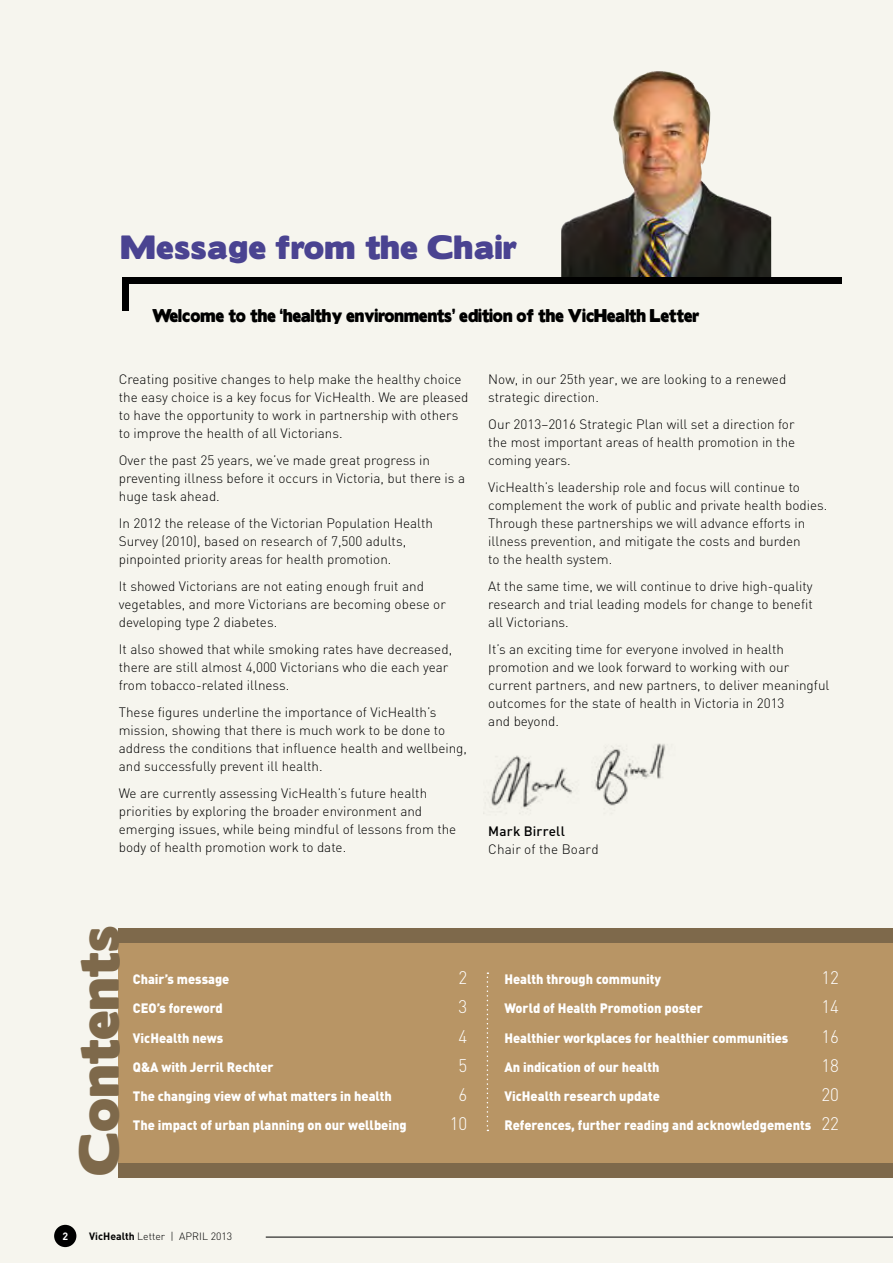
<style>
.page{position:relative;width:893px;height:1263px;background:#f6f5ee}
.page>*{position:absolute;margin:0;border:0;box-sizing:border-box;transform-origin:0 0}
.t1{font:49.95px "Boris Black Bloxx";letter-spacing:.02em;color:#7e694b}
.t2{font:30px "Boris Black Bloxx";letter-spacing:.02em;color:#4a4391}
.t3{font:300 18px "DIN";color:#fff;scale:.95 1}
.t4{font:16.5px "Boris Black Bloxx";color:#000;scale:.9 1}
.t5{font:300 13.5px/18px "DIN";color:#000}
.t6{font:900 13.5px "DIN";color:#fff;scale:.95 1}
.t7{font:500 13.5px "DIN";letter-spacing:.01em;color:#000}
.t8{font:300 10.5px "DIN";color:#000}
.t9{font:700 10.5px "DIN";color:#fff}
.s1{font-weight:700}
.s2{font-weight:300;font-size:18px}
</style>
<div class="page">
<img style="left:561px;top:71px;width:210px;height:206px">
<div style="left:122px;top:277px;width:720px;height:6px;background:#000"></div>
<div style="left:118px;top:928px;width:775px;height:250px;background:#b89565"></div>
<svg style="left:487px;top:972px;width:1px;height:159px"></svg>
<div style="left:118px;top:928px;width:775px;height:15px;background:#7e694b"></div>
<div style="left:118px;top:1163px;width:775px;height:15px;background:#7e694b"></div>
<div style="left:122px;top:277px;width:7px;height:34px;background:#000"></div>
<img style="left:483px;top:743px;width:182px;height:71px">
<div style="left:54px;top:1225px;width:22px;height:22px;background:#000;border-radius:50%"></div>
<hr style="left:266px;top:1237px;width:627px;height:1px;background:#000">
<h2 class="t2" style="left:121px;top:224px;width:398px">Message from the Chair</h2>
<p class="t4" style="left:152px;top:303px;width:610px">Welcome to the ‘healthy environments’ edition of the VicHealth Letter</p>
<p class="t5" style="left:119px;top:370px;width:351px">Creating positive changes to help make the healthy choice the easy choice is a key focus for VicHealth. We are pleased to have the opportunity to work in partnership with others to improve the health of all Victorians.</p>
<p class="t5" style="left:119px;top:451px;width:348px">Over the past 25 years, we’ve made great progress in preventing illness before it occurs in Victoria, but there is a huge task ahead.</p>
<p class="t5" style="left:119px;top:514px;width:316px">I n 2012 the release of the Victorian Population Health<br>Survey (2010), based on research of 7,500 adults, pinpointed priority areas for health promotion.</p>
<p class="t5" style="left:119px;top:577px;width:329px">It showed Victorians are not eating enough fruit and vegetables, and more Victorians are becoming obese or developing type 2 diabetes.</p>
<p class="t5" style="left:119px;top:640px;width:335px">It also showed that while smoking rates have decreased, there are still almost 4,000 Victorians who die each year from tobacco-related illness.</p>
<p class="t5" style="left:119px;top:703px;width:350px">These figures underline the importance of VicHealth’s mission, showing that there is much work to be done to address the conditions that influence health and wellbeing, and successfully prevent ill health.</p>
<p class="t5" style="left:119px;top:784px;width:339px">We are currently assessing VicHealth’s future health priorities by exploring the broader environment and emerging issues, while being mindful of lessons from the body of health promotion work to date.</p>
<p class="t5" style="left:488px;top:370px;width:299px">Now, in our 25th year, we are looking to a renewed strategic direction.</p>
<p class="t5" style="left:488px;top:415px;width:308px;text-align:justify">Our 2013–2016 Strategic Plan will set a direction for the most important areas of health promotion in the coming years.</p>
<p class="t5" style="left:488px;top:478px;width:340px">VicHealth’s leadership role and focus will continue to complement the work of public and private health bodies.<br>Through these partnerships we will advance efforts in illness prevention, and mitigate the costs and burden<br>to the health system.</p>
<p class="t5" style="left:488px;top:577px;width:326px;text-align:justify">At the same time, we will continue to drive high-quality research and trial leading models for change to benefit all Victorians.</p>
<p class="t5" style="left:488px;top:640px;width:343px">It’s an exciting time for everyone involved in health promotion and we look forward to working with our current partners, and new partners, to deliver meaningful outcomes for the state of health in Victoria in 2013<br>and beyond.</p>
<p class="t7" style="left:488px;top:822px;width:78px">Mark Birrell</p>
<p class="t5" style="left:488px;top:840px;width:112px">Chair of the Board</p>
<h1 class="t1" style="left:62px;top:1176px;width:252px;rotate:-90deg">Contents</h1>
<p class="t6" style="left:133px;top:970px;width:103px">Chair’s message</p>
<h3 class="t3" style="left:459px;top:967px;width:11px">2</h3>
<p class="t6" style="left:133px;top:999px;width:96px">CEO ’s foreword</p>
<h3 class="t3" style="left:459px;top:996px;width:11px">3</h3>
<p class="t6" style="left:133px;top:1029px;width:97px">VicHealth news</p>
<h3 class="t3" style="left:459px;top:1025px;width:11px">4</h3>
<p class="t6" style="left:133px;top:1058px;width:150px">Q&amp;A with Jerril Rechter</p>
<h3 class="t3" style="left:459px;top:1054px;width:11px">5</h3>
<p class="t6" style="left:133px;top:1087px;width:274px">The changing view of what matters in health</p>
<h3 class="t3" style="left:459px;top:1084px;width:11px">6</h3>
<p class="t6" style="left:133px;top:1116px;width:290px">The impact of urban planning on our wellbeing</p>
<h3 class="t3" style="left:450px;top:1113px;width:20px">10</h3>
<p class="t9" style="left:62px;top:1229px;width:7px">2</p>
<p class="t8" style="left:89px;top:1230px;width:145px"><span class="s1">VicHealth</span> Letter | april 2013</p>
<p class="t6" style="left:504px;top:970px;width:166px">Health through community</p>
<h3 class="t3" style="left:821px;top:967px;width:20px">12</h3>
<p class="t6" style="left:504px;top:999px;width:211px">World of Health Promotion poster</p>
<h3 class="t3" style="left:821px;top:996px;width:20px">14</h3>
<p class="t6" style="left:504px;top:1029px;width:300px">Healthier workplaces for healthier communities</p>
<h3 class="t3" style="left:821px;top:1025px;width:20px">16</h3>
<p class="t6" style="left:504px;top:1058px;width:165px">An indication of our health</p>
<h3 class="t3" style="left:821px;top:1054px;width:20px">18</h3>
<p class="t6" style="left:504px;top:1087px;width:165px">VicHealth research update</p>
<h3 class="t3" style="left:821px;top:1084px;width:20px">20</h3>
<p class="t6" style="left:504px;top:1116px;width:354px">References, further reading and acknowledgements <span class="s2">22</span></p>
</div>
